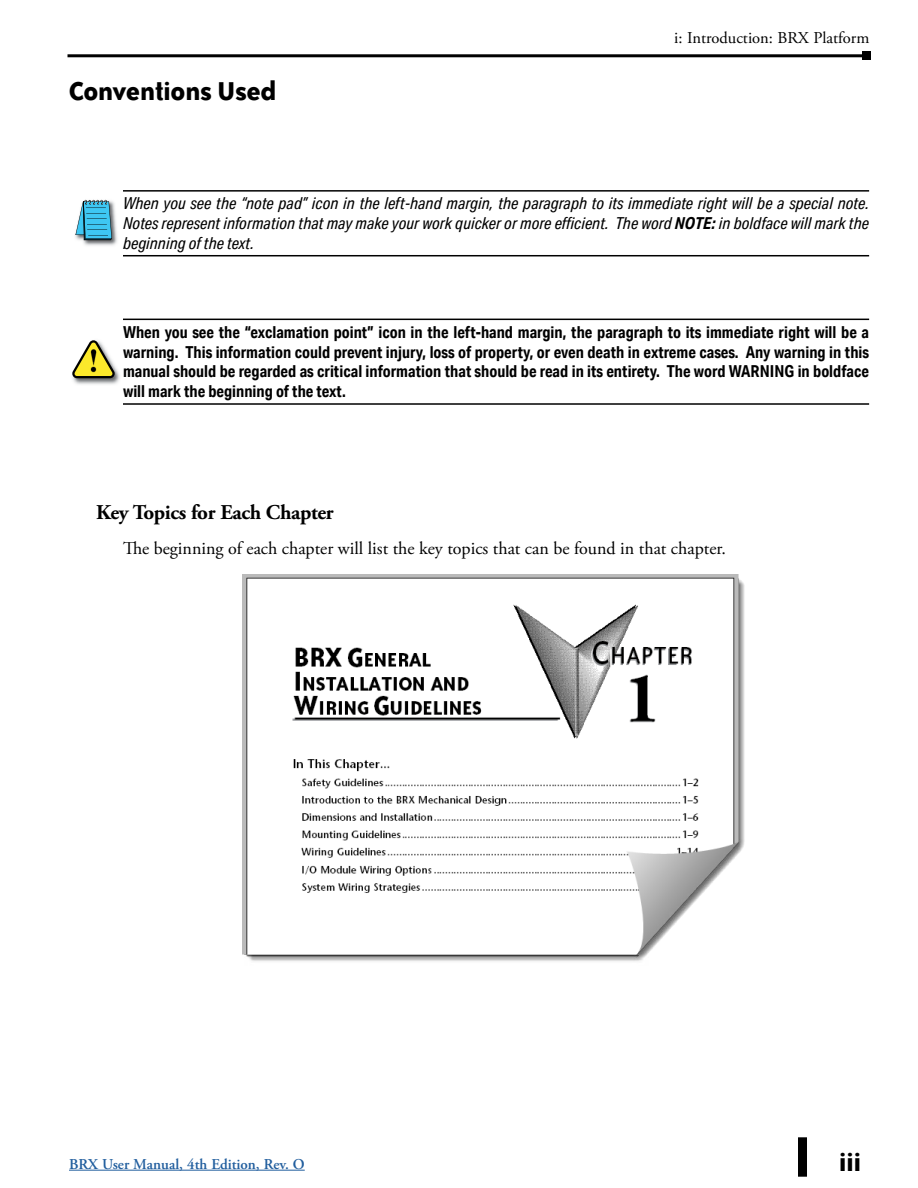
<style>
.page{position:relative;width:918px;height:1188px;background:#fff}
.page>*{position:absolute;margin:0;border:0;box-sizing:border-box;transform-origin:0 0}
.Head{font:700 30px "Bailey Sans ITC Com";letter-spacing:-.02em;color:#000}
.Subhead{font:700 21px "Adobe Garamond Pro";letter-spacing:-.02em;color:#000}
.Body{font:18px "Adobe Garamond Pro";color:#000}
.Warning{font:700 16.5px/19.8px "Aktiv Grotesk Cd";color:#000;text-align:justify}
.Note{font:italic 16.5px/19.8px "Aktiv Grotesk Cd";color:#000;text-align:justify}
.t1{font:16.5px "Adobe Garamond Pro";color:#000}
.t2{font:600 15px "Adobe Garamond Pro";color:#215e9e}
.s1{font-weight:700}
</style>
<div class="page">
<hr style="left:68px;top:54px;width:803px;height:3px;background:#000">
<div style="left:863px;top:52px;width:8px;height:8px;background:#000"></div>
<div style="left:798px;top:1137px;width:9px;height:40px;background:#000"></div>
<hr style="left:69px;top:1170px;width:236px;height:1px;background:#215e9e">
<hr style="left:123px;top:190px;width:746px;height:2px;background:#000">
<hr style="left:123px;top:255px;width:746px;height:1px;background:#000">
<img style="left:75px;top:199px;width:42px;height:47px">
<svg style="left:75px;top:201px;width:8px;height:34px"></svg>
<svg style="left:76px;top:200px;width:36px;height:41px"></svg>
<svg style="left:123px;top:320px;width:746px;height:1px"></svg>
<hr style="left:123px;top:319px;width:746px;height:1px;background:#000">
<hr style="left:123px;top:403px;width:746px;height:2px;background:#000">
<img style="left:72px;top:366px;width:48px;height:19px">
<svg style="left:72px;top:340px;width:43px;height:38px"></svg>
<img style="left:243px;top:574px;width:502px;height:388px">
<p class="Head" style="left:69px;top:73px;width:209px">Conventions Used</p>
<p class="t1" style="left:674px;top:28px;width:197px">i: Introduction: BRX Platform</p>
<p class="Note" style="left:123px;top:193px;width:748px">When you see the “note pad” icon in the left-hand margin, the paragraph to its immediate right will be a special note.<br>Notes represent information that may make your work quicker or more efficient. The word <span class="s1">NOTE:</span> in boldface will mark the beginning of the text.</p>
<p class="Warning" style="left:123px;top:322px;width:748px">When you see the “exclamation point” icon in the left-hand margin, the paragraph to its immediate right will be a warning. This information could prevent injury, loss of property, or even death in extreme cases. Any warning in this manual should be regarded as critical information that should be read in its entirety. The word WARNING in boldface will mark the beginning of the text.</p>
<p class="Subhead" style="left:96px;top:500px;width:239px">Key Topics for Each Chapter</p>
<p class="Body" style="left:123px;top:538px;width:604px">The beginning of each chapter will list the key topics that can be found in that chapter.</p>
<p class="t2" style="left:69px;top:1155px;width:237px">BRX User Manual, 4th Edition, Rev. O</p>
<h1 class="Head" style="left:839px;top:1144px;width:24px">iii</h1>
</div>
